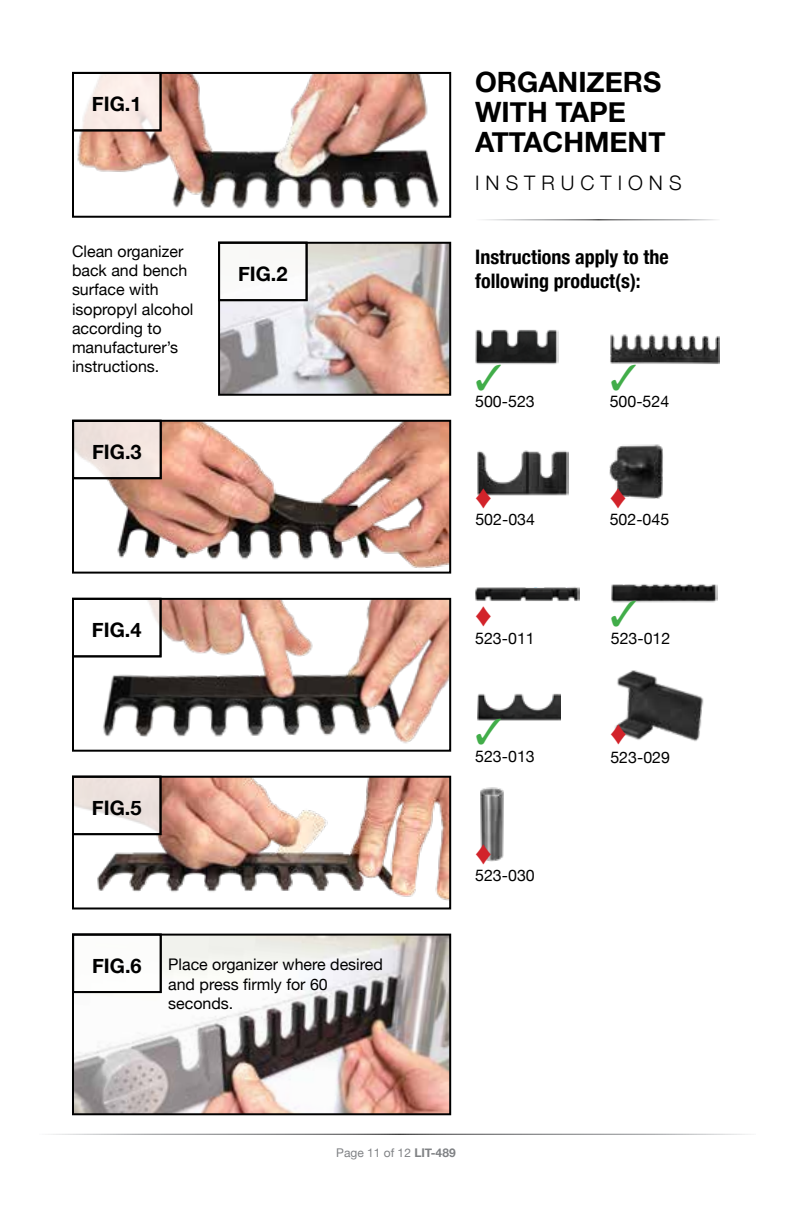
<style>
.page{position:relative;width:792px;height:1224px;background:#fff}
.page>*{position:absolute;margin:0;border:0;box-sizing:border-box;transform-origin:0 0}
.t1{font:700 28px/30px "Helvetica Neue";color:#000}
.t2{font:700 condensed 20px/24px "Helvetica Neue";color:#000}
.t3{font:700 20px "Helvetica Neue";color:#000}
.t4{font:300 20px "Helvetica Neue";letter-spacing:.3em;color:#000}
.t5{font:16px/19.2px "Helvetica Neue";color:#000}
.t6{font:12px "Helvetica Neue";color:#808285}
.s1{font-weight:700}
</style>
<div class="page">
<img style="left:617px;top:670px;width:87px;height:71px">
<img style="left:480px;top:787px;width:24px;height:74px">
<img style="left:475px;top:329px;width:83px;height:36px">
<img style="left:610px;top:334px;width:110px;height:30px">
<img style="left:477px;top:693px;width:83px;height:28px">
<img style="left:611px;top:583px;width:106px;height:20px">
<img style="left:475px;top:587px;width:105px;height:14px">
<img style="left:477px;top:450px;width:92px;height:46px">
<img style="left:610px;top:444px;width:53px;height:55px">
<img style="left:75px;top:423px;width:373px;height:145px">
<div style="left:72px;top:420px;width:379px;height:154px;border:2px solid #000"></div>
<img style="left:75px;top:601px;width:373px;height:143px">
<div style="left:72px;top:598px;width:379px;height:154px;border:2px solid #000"></div>
<img style="left:75px;top:779px;width:373px;height:122px">
<div style="left:72px;top:776px;width:379px;height:133px;border:2px solid #000"></div>
<svg style="left:75px;top:779px;width:84px;height:53px;fill:#ede2de"></svg>
<div style="left:72px;top:776px;width:90px;height:59px;border:2px solid #000"></div>
<svg style="left:75px;top:423px;width:84px;height:53px;background:#f0e5e0"></svg>
<div style="left:72px;top:420px;width:90px;height:59px;border:2px solid #000"></div>
<img style="left:75px;top:75px;width:365px;height:134px">
<div style="left:72px;top:72px;width:379px;height:146px;border:2px solid #000"></div>
<img style="left:75px;top:937px;width:373px;height:175px">
<div style="left:72px;top:934px;width:379px;height:181px;border:2px solid #000"></div>
<div style="left:73px;top:935px;width:88px;height:57px;background:#fff"></div>
<div style="left:72px;top:934px;width:90px;height:59px;border:2px solid #000"></div>
<div style="left:73px;top:599px;width:88px;height:57px;background:#fff"></div>
<div style="left:72px;top:598px;width:90px;height:59px;border:2px solid #000"></div>
<svg style="left:75px;top:75px;width:84px;height:53px;fill:#fbeee9"></svg>
<div style="left:72px;top:72px;width:90px;height:59px;border:2px solid #000"></div>
<img style="left:221px;top:245px;width:227px;height:148px">
<div style="left:218px;top:242px;width:233px;height:154px;border:2px solid #000"></div>
<div style="left:219px;top:243px;width:88px;height:57px;background:#f9f9f8"></div>
<div style="left:218px;top:242px;width:90px;height:59px;border:2px solid #000"></div>
<svg style="left:477px;top:364px;width:24px;height:1px"></svg>
<svg style="left:612px;top:600px;width:24px;height:3px"></svg>
<svg style="left:480px;top:844px;width:11px;height:18px"></svg>
<svg style="left:614px;top:724px;width:12px;height:17px"></svg>
<svg style="left:477px;top:488px;width:14px;height:8px"></svg>
<svg style="left:611px;top:488px;width:14px;height:11px"></svg>
<svg style="left:477px;top:719px;width:24px;height:2px"></svg>
<p class="t3" style="left:92px;top:89px;width:51px">FIG.1</p>
<p class="t5" style="left:72px;top:243px;width:123px">Clean organizer back and bench surface with isopropyl alcohol according to manufacturer’s instructions.</p>
<p class="t3" style="left:92px;top:436px;width:51px">FIG.3</p>
<p class="t3" style="left:238px;top:258px;width:51px">FIG.2</p>
<p class="t3" style="left:92px;top:615px;width:51px">FIG.4</p>
<p class="t3" style="left:92px;top:792px;width:51px">FIG.5</p>
<p class="t3" style="left:92px;top:950px;width:51px">FIG.6</p>
<p class="t5" style="left:168px;top:956px;width:216px">Place organizer where desired and press firmly for 60 seconds.</p>
<h1 class="t1" style="left:475px;top:68px;width:192px">ORGANIZERS<br>WITH TAPE<br>ATTACHMENT</h1>
<p class="t4" style="left:475px;top:167px;width:208px">INSTRUCTIONS</p>
<p class="t2" style="left:475px;top:243px;width:195px">Instructions apply to the following product(s):</p>
<p class="t5" style="left:475px;top:393px;width:61px">500-523</p>
<p class="t5" style="left:610px;top:393px;width:61px">500-524</p>
<p class="t5" style="left:475px;top:511px;width:61px">502-034</p>
<p class="t5" style="left:610px;top:511px;width:61px">502-045</p>
<p class="t5" style="left:475px;top:630px;width:61px">523-011</p>
<p class="t5" style="left:611px;top:630px;width:61px">523-012</p>
<p class="t5" style="left:475px;top:748px;width:61px">523-013</p>
<p class="t5" style="left:475px;top:866px;width:61px">523-030</p>
<p class="t5" style="left:610px;top:748px;width:61px">523-029</p>
<p class="t6" style="left:336px;top:1145px;width:121px">Page 11 of 12 <span class="s1">LIT-489</span></p>
</div>
